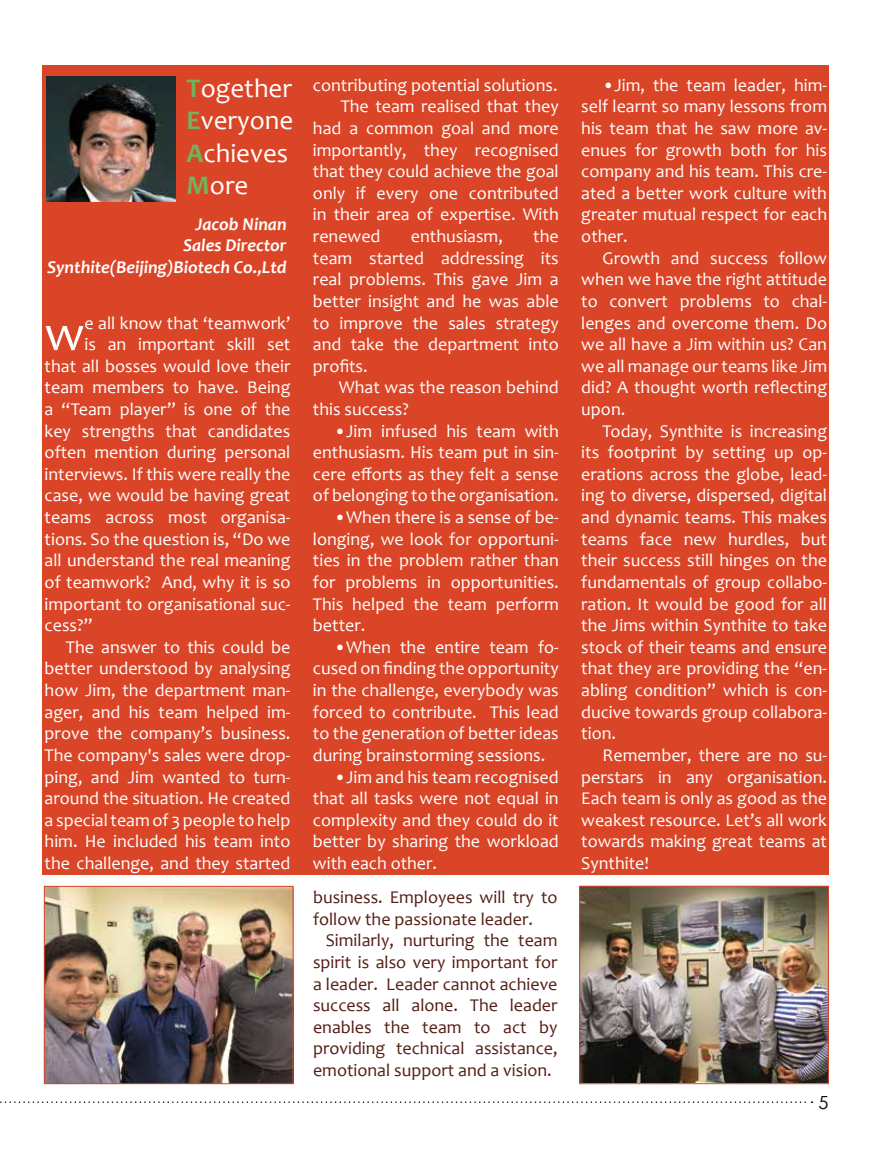
<style>
.page{position:relative;width:893px;height:1149px;background:#fff}
.page>*{position:absolute;margin:0;border:0;box-sizing:border-box;transform-origin:0 0}
.t1{font:52.05px "Candara";color:#fff}
.t2{font:27px/32.4px "Candara";color:#fff}
.t3{font:18px/21.6px "Candara";color:#fff;text-align:justify}
.t4{font:18px/21.6px "Candara";color:#541e15}
.t5{font:italic 700 18px/21.6px "Candara";color:#fff;text-align:right}
.t6{font:18px "Century Gothic";color:#000}
.s1{font-weight:700;color:#72b35f}
</style>
<div class="page">
<img style="left:581px;top:887px;width:246px;height:194px">
<div style="left:579px;top:885px;width:250px;height:198px;border:1px solid #da4527"></div>
<img style="left:46px;top:887px;width:245px;height:194px">
<div style="left:44px;top:885px;width:249px;height:198px;border:1px solid #da4527"></div>
<div style="left:43px;top:65px;width:786px;height:809px;background:#da4527"></div>
<img style="left:47px;top:76px;width:129px;height:125px">
<svg style="left:0;top:1101px;width:812px;height:1px"></svg>
<h2 class="t2" style="left:187px;top:71px;width:108px"><span class="s1">T</span>ogether<br><span class="s1">E</span>veryone<br><span class="s1">A</span>chieves<br><span class="s1">M</span>ore</h2>
<p class="t5" style="left:47px;top:213px;width:241px">Jacob Ninan<br>Sales Director<br>Synthite(Beijing)Biotech Co.,Ltd</p>
<p class="t3" style="left:84px;top:311px;width:207px">e all know that ‘teamwork’</p>
<p class="t3" style="left:84px;top:333px;width:207px">is an important skill set</p>
<p class="t3" style="left:45px;top:355px;width:247px">that all bosses would love their</p>
<p class="t3" style="left:45px;top:376px;width:247px">team members to have. Being</p>
<p class="t3" style="left:45px;top:398px;width:247px">a “Team player” is one of the</p>
<p class="t3" style="left:45px;top:419px;width:247px">key strengths that candidates</p>
<p class="t3" style="left:45px;top:441px;width:247px">often mention during personal</p>
<p class="t3" style="left:45px;top:463px;width:247px">interviews. If this were really the</p>
<p class="t3" style="left:45px;top:484px;width:247px">case, we would be having great</p>
<p class="t3" style="left:45px;top:506px;width:247px">teams across most organisa-</p>
<p class="t3" style="left:45px;top:527px;width:247px">tions. So the question is, “Do we</p>
<p class="t3" style="left:45px;top:549px;width:247px">all understand the real meaning</p>
<p class="t3" style="left:45px;top:571px;width:247px">of teamwork? And, why it is so</p>
<p class="t3" style="left:45px;top:592px;width:247px">important to organisational suc-</p>
<p class="t3" style="left:45px;top:614px;width:49px">cess?”</p>
<p class="t3" style="left:66px;top:635px;width:226px">The answer to this could be</p>
<p class="t3" style="left:45px;top:657px;width:247px">better understood by analysing</p>
<p class="t3" style="left:45px;top:679px;width:247px">how Jim, the department man-</p>
<p class="t3" style="left:45px;top:700px;width:247px">ager, and his team helped im-</p>
<p class="t3" style="left:45px;top:722px;width:247px">prove the company’s business.</p>
<p class="t3" style="left:45px;top:743px;width:247px">The company's sales were drop-</p>
<p class="t3" style="left:45px;top:765px;width:247px">ping, and Jim wanted to turn-</p>
<p class="t3" style="left:45px;top:787px;width:247px">around the situation. He created</p>
<p class="t3" style="left:45px;top:808px;width:247px">a special team of 3 people to help</p>
<p class="t3" style="left:45px;top:830px;width:247px">him. He included his team into</p>
<p class="t3" style="left:45px;top:851px;width:247px">the challenge, and they started</p>
<h1 class="t1" style="left:45px;top:300px;width:41px">w</h1>
<p class="t3" style="left:313px;top:74px;width:246px">contributing potential solutions.</p>
<p class="t3" style="left:341px;top:95px;width:219px">The team realised that they</p>
<p class="t3" style="left:313px;top:117px;width:247px">had a common goal and more</p>
<p class="t3" style="left:313px;top:139px;width:247px">importantly, they recognised</p>
<p class="t3" style="left:313px;top:160px;width:247px">that they could achieve the goal</p>
<p class="t3" style="left:313px;top:182px;width:247px">only if every one contributed</p>
<p class="t3" style="left:313px;top:203px;width:247px">in their area of expertise. With</p>
<p class="t3" style="left:313px;top:225px;width:69px">renewed</p>
<p class="t3" style="left:411px;top:225px;width:93px">enthusiasm,</p>
<p class="t3" style="left:313px;top:225px;width:247px;text-indent:220px">the team started addressing its real problems. This gave Jim a better insight and he was able to improve the sales strategy and take the department into profits.</p>
<p class="t3" style="left:313px;top:376px;width:247px;text-indent:26px">What was the reason behind this success?</p>
<p class="t3" style="left:313px;top:419px;width:247px;text-indent:21px">•Jim infused his team with enthusiasm. His team put in sin&shy;cere efforts as they felt a sense of belonging to the organisation.</p>
<p class="t3" style="left:313px;top:506px;width:247px;text-indent:21px">•When there is a sense of be&shy;longing, we look for opportuni&shy;ties in the problem rather than for problems in opportunities.<br>This helped the team perform better.</p>
<p class="t3" style="left:313px;top:635px;width:247px;text-indent:21px">•When the entire team fo&shy;cused on finding the opportunity in the challenge, everybody was forced to contribute. This lead to the generation of better ideas during brainstorming sessions.</p>
<p class="t3" style="left:313px;top:765px;width:247px;text-indent:21px">•Jim and his team recognised that all tasks were not equal in complexity and they could do it better by sharing the workload with each other.</p>
<p class="t4" style="left:313px;top:885px;width:246px">business. Employees will try to follow the passionate leader.</p>
<p class="t4" style="left:313px;top:929px;width:246px;text-align:justify;text-indent:13px">Similarly, nurturing the team spirit is also very important for a leader. Leader cannot achieve success all alone. The leader enables the team to act by providing technical assistance, emotional support and a vision.</p>
<p class="t3" style="left:581px;top:74px;width:247px;text-indent:21px">•Jim, the team leader, him&shy;self learnt so many lessons from his team that he saw more av&shy;enues for growth both for his company and his team. This cre&shy;ated a better work culture with greater mutual respect for each other.</p>
<p class="t3" style="left:581px;top:247px;width:247px;text-indent:21px">Growth and success follow when we have the right attitude to convert problems to chal&shy;lenges and overcome them. Do we all have a Jim within us? Can we all manage our teams like Jim did? A thought worth reflecting upon.</p>
<p class="t3" style="left:581px;top:419px;width:247px;text-indent:21px">Today, Synthite is increasing its footprint by setting up op&shy;erations across the globe, lead&shy;ing to diverse, dispersed, digital and dynamic teams. This makes teams face new hurdles, but their success still hinges on the fundamentals of group collabo&shy;ration. It would be good for all the Jims within Synthite to take stock of their teams and ensure that they are providing the “en&shy;abling condition” which is con&shy;ducive towards group collabora&shy;tion.</p>
<p class="t3" style="left:581px;top:743px;width:247px;text-indent:21px">Remember, there are no su&shy;perstars in any organisation.<br>Each team is only as good as the weakest resource. Let’s all work towards making great teams at Synthite!</p>
<p class="t6" style="left:818px;top:1089px;width:11px">5</p>
</div>
